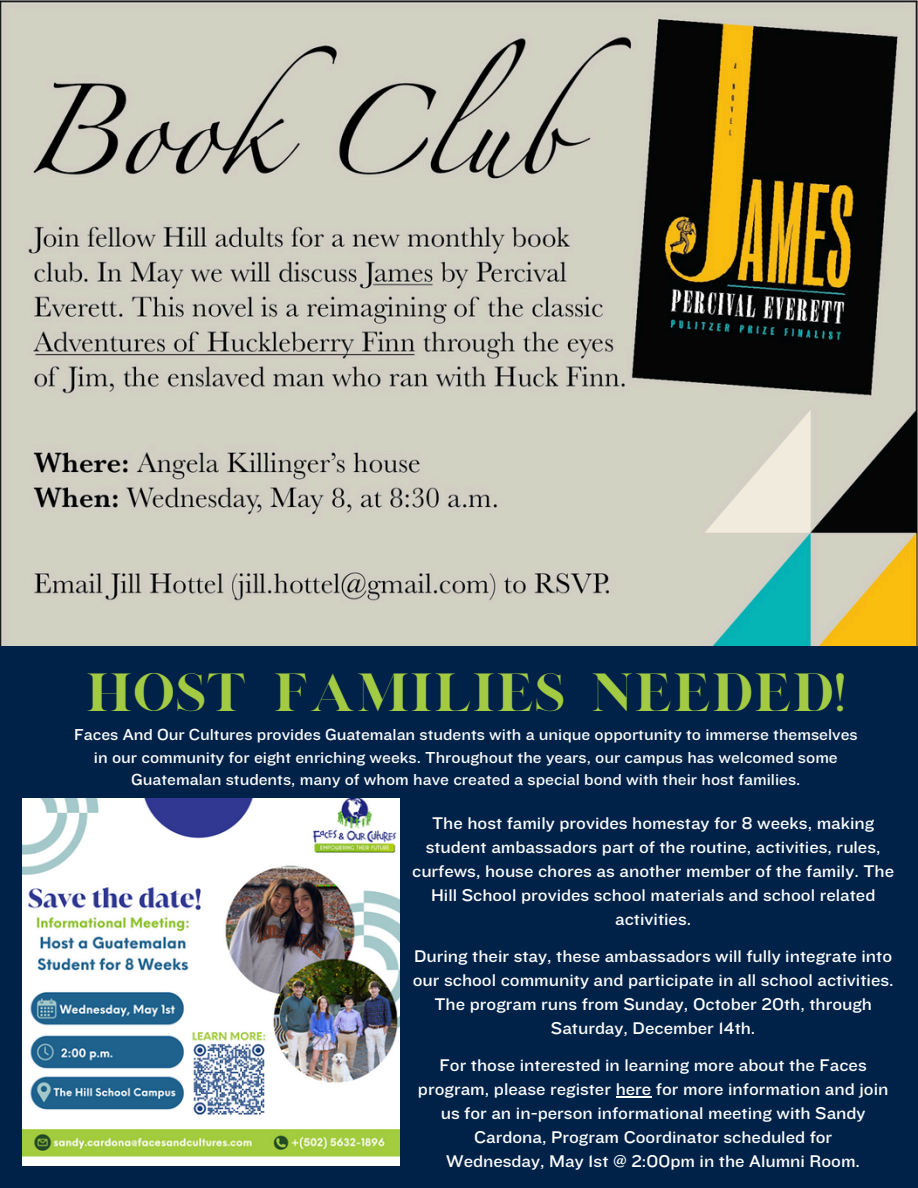
<style>
.page{position:relative;width:918px;height:1188px;background:#fff}
.page>*{position:absolute;margin:0;border:0;box-sizing:border-box;transform-origin:0 0}
.t1{font:43.5px "London";color:#a2ca42}
.t2{font:17.55px/24px "Knockout 32";color:#fdfdfd;text-align:center}
.t3{font:16.5px/22.5px "Knockout 32";color:#fdfdfd;text-align:center}
</style>
<div class="page">
<div style="left:0;top:640px;width:918px;height:548px;background:#002249"></div>
<img style="left:23px;top:799px;width:376px;height:366px">
<hr style="left:616px;top:1096px;width:35px;height:2px;background:#fdfdfd">
<img style="left:0;top:0;width:918px;height:646px">
<h1 class="t1" style="left:86px;top:663px;width:762px">HOST FAMILIES NEEDED!</h1>
<p class="t3" style="left:74px;top:723px;width:785px">Faces And Our Cultures provides Guatemalan students with a unique opportunity to immerse themselves in our community for eight enriching weeks. Throughout the years, our campus has welcomed some<br>Guatemalan students, many of whom have created a special bond with their host families.</p>
<p class="t2" style="left:412px;top:811px;width:484px">The host family provides homestay for 8 weeks, making student ambassadors part of the routine, activities, rules, curfews, house chores as another member of the family. The Hill School provides school materials and school related activities.</p>
<p class="t2" style="left:413px;top:944px;width:482px">During their stay, these ambassadors will fully integrate into our school community and participate in all school activities.<br>The program runs from Sunday, October 20th, through Saturday, December 14th.</p>
<p class="t2" style="left:418px;top:1053px;width:472px">For those interested in learning more about the Faces program, please register here for more information and join us for an in-person informational meeting with Sandy Cardona, Program Coordinator scheduled for</p>
<p class="t2" style="left:446px;top:1149px;width:415px">Wednesday, May 1st @ 2:00pm in the Alumni Room.</p>
</div>
